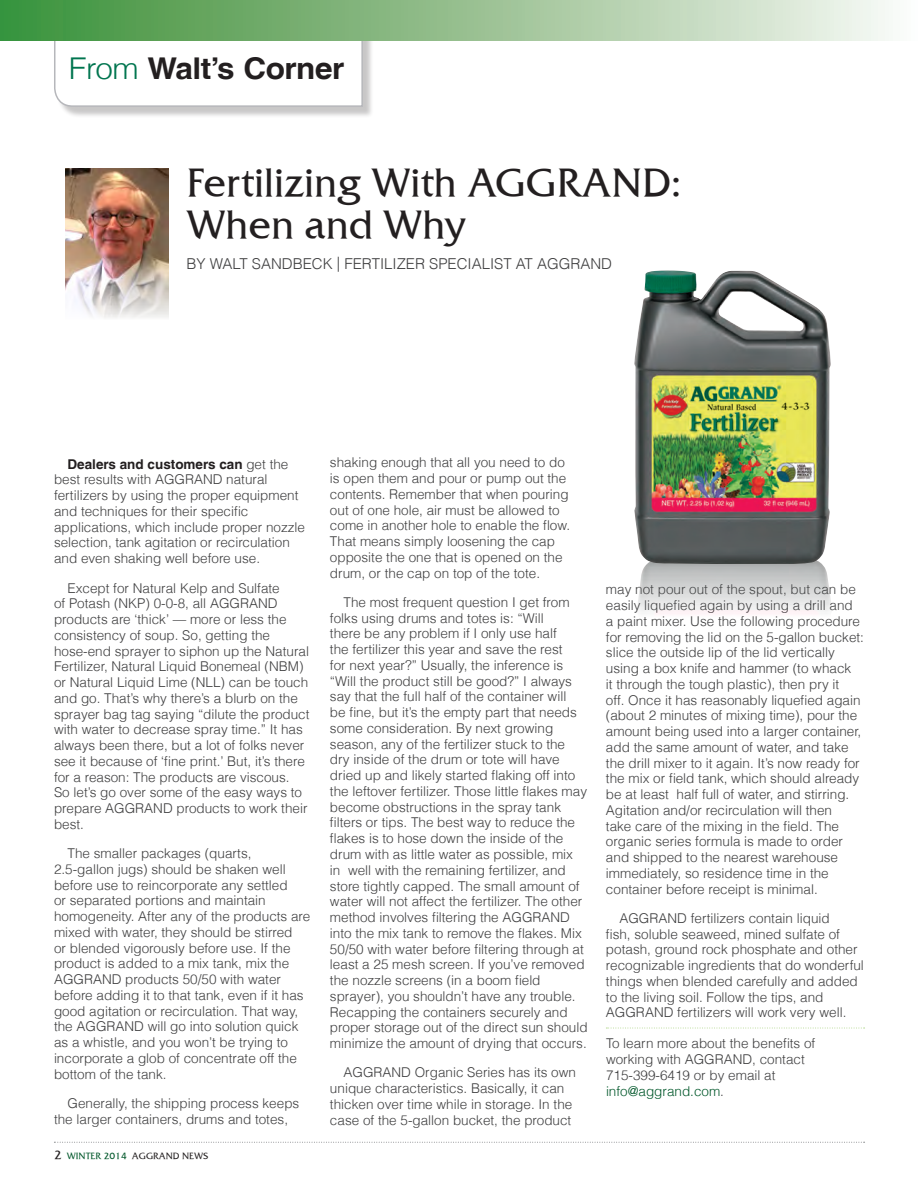
<style>
.page{position:relative;width:918px;height:1188px;background:#fff}
.page>*{position:absolute;margin:0;border:0;box-sizing:border-box;transform-origin:0 0}
.t1{font:39px/42px "Friz Quadrata TT";color:#231f20}
.t2{font:700 30px "Helvetica LT";letter-spacing:-.015em;color:#231f20;scale:1.05 1}
.t3{font:300 15px "Helvetica LT";color:#3e3e3f}
.t4{font:300 13.5px/15.8px "Helvetica LT";color:#3e3e3f}
.t5{font:9px "Friz Quadrata TT";color:#231f20}
.s1{font-weight:300;color:#00754f}
.s2{font-weight:700;color:#231f20}
.s3{font-size:12px}
.s4{color:#00572a}
</style>
<div class="page">
<svg style="left:54px;top:1142px;width:811px;height:1px"></svg>
<svg style="left:606px;top:1028px;width:259px;height:1px"></svg>
<img style="left:66px;top:168px;width:102px;height:150px">
<div style="left:56px;top:32px;width:318px;height:86px;background:#231f20;opacity:.25"></div>
<svg style="left:53px;top:40px;width:311px;height:68px"></svg>
<div style="left:0;top:0;width:918px;height:40px;background:linear-gradient(to right,#388e34,#f8f7f3)"></div>
<img style="left:638px;top:564px;width:194px;height:50px">
<img style="left:634px;top:270px;width:197px;height:294px">
<h2 class="t2" style="left:69px;top:50px;width:264px"><span class="s1">From</span> Walt’s Corner</h2>
<h1 class="t1" style="left:186px;top:161px;width:496px">Fertilizing With AGGRAND:<br>When and Why</h1>
<p class="t3" style="left:186px;top:255px;width:44px">By Walt</p>
<p class="t3" style="left:252px;top:255px;width:21px">Sandbe</p>
<p class="t3" style="left:312px;top:255px;width:49px">ck | Fertili</p>
<p class="t3" style="left:397px;top:255px;width:79px">zer Specialist</p>
<p class="t3" style="left:516px;top:255px;width:98px">at AGGRAND</p>
<p class="t4" style="left:54px;top:456px;width:253px;text-indent:14px"><span class="s2">Dealers and customers can</span> get the best results with AGGRAND natural fertilizers by using the proper equipment and techniques for their specific applications, which include proper nozzle selection, tank agitation or recirculation and even shaking well before use.</p>
<p class="t4" style="left:54px;top:580px;width:257px;text-indent:14px">Except for Natural Kelp and Sulfate<br>of Potash (NKP) 0-0-8, all AGGRAND products are ‘thick’ — more or less the consistency of soup. So, getting the hose-end sprayer to siphon up the Natural Fertilizer, Natural Liquid Bonemeal (NBM) or Natural Liquid Lime (NLL) can be touch and go. That’s why there’s a blurb on the sprayer bag tag saying “dilute the product with water to decrease spray time.” It has always been there, but a lot of folks never see it because of ‘fine print.’ But, it’s there for a reason: The products are viscous.<br>So let’s go over some of the easy ways to prepare AGGRAND products to work their best.</p>
<p class="t4" style="left:54px;top:845px;width:258px;text-indent:14px">The smaller packages (quarts, 2.5-gallon jugs) should be shaken well before use to reincorporate any settled<br>or separated portions and maintain homogeneity. After any of the products are mixed with water, they should be stirred<br>or blended vigorously before use. If the product is added to a mix tank, mix the AGGRAND products 50/50 with water before adding it to that tank, even if it has good agitation or recirculation. That way, the AGGRAND will go into solution quick as a whistle, and you won’t be trying to incorporate a glob of concentrate off the bottom of the tank.</p>
<p class="t4" style="left:54px;top:1095px;width:247px;text-indent:14px">Generally, the shipping process keeps the larger containers, drums and totes,</p>
<p class="t5" style="left:54px;top:1150px;width:156px"><span class="s3">2</span> <span class="s4">winter 2014</span> AGGRAND NEWS</p>
<p class="t4" style="left:330px;top:455px;width:242px">shaking enough that all you need to do is open them and pour or pump out the contents. Remember that when pouring out of one hole, air must be allowed to come in another hole to enable the flow.<br>That means simply loosening the cap opposite the one that is opened on the drum, or the cap on top of the tote.</p>
<p class="t4" style="left:330px;top:594px;width:259px;text-indent:14px">The most frequent question I get from folks using drums and totes is: “Will<br>there be any problem if I only use half<br>the fertilizer this year and save the rest<br>for next year?” Usually, the inference is “Will the product still be good?” I always say that the full half of the container will<br>be fine, but it’s the empty part that needs some consideration. By next growing season, any of the fertilizer stuck to the dry inside of the drum or tote will have dried up and likely started flaking off into the leftover fertilizer. Those little flakes may become obstructions in the spray tank filters or tips. The best way to reduce the flakes is to hose down the inside of the drum with as little water as possible, mix<br>in well with the remaining fertilizer, and store tightly capped. The small amount of water will not affect the fertilizer. The other method involves filtering the AGGRAND into the mix tank to remove the flakes. Mix 50/50 with water before filtering through at least a 25 mesh screen. If you’ve removed the nozzle screens (in a boom field sprayer), you shouldn’t have any trouble.<br>Recapping the containers securely and proper storage out of the direct sun should minimize the amount of drying that occurs.</p>
<p class="t4" style="left:330px;top:1065px;width:248px;text-indent:14px">AGGRAND Organic Series has its own unique characteristics. Basically, it can thicken over time while in storage. In the case of the 5-gallon bucket, the product</p>
<p class="t4" style="left:606px;top:581px;width:260px">may not pour out of the spout, but can be easily liquefied again by using a drill and<br>a paint mixer. Use the following procedure for removing the lid on the 5-gallon bucket: slice the outside lip of the lid vertically using a box knife and hammer (to whack<br>it through the tough plastic), then pry it<br>off. Once it has reasonably liquefied again (about 2 minutes of mixing time), pour the amount being used into a larger container, add the same amount of water, and take the drill mixer to it again. It’s now ready for the mix or field tank, which should already be at least half full of water, and stirring.<br>Agitation and/or recirculation will then<br>take care of the mixing in the field. The organic series formula is made to order and shipped to the nearest warehouse immediately, so residence time in the container before receipt is minimal.</p>
<p class="t4" style="left:606px;top:910px;width:259px;text-indent:14px">AGGRAND fertilizers contain liquid<br>fish, soluble seaweed, mined sulfate of potash, ground rock phosphate and other recognizable ingredients that do wonderful things when blended carefully and added to the living soil. Follow the tips, and AGGRAND fertilizers will work very well.</p>
<p class="t4" style="left:606px;top:1036px;width:211px">To learn more about the benefits of working with AGGRAND, contact<br>715-399-6419 or by email at <span class="s4">info@aggrand.com</span>.</p>
</div>
